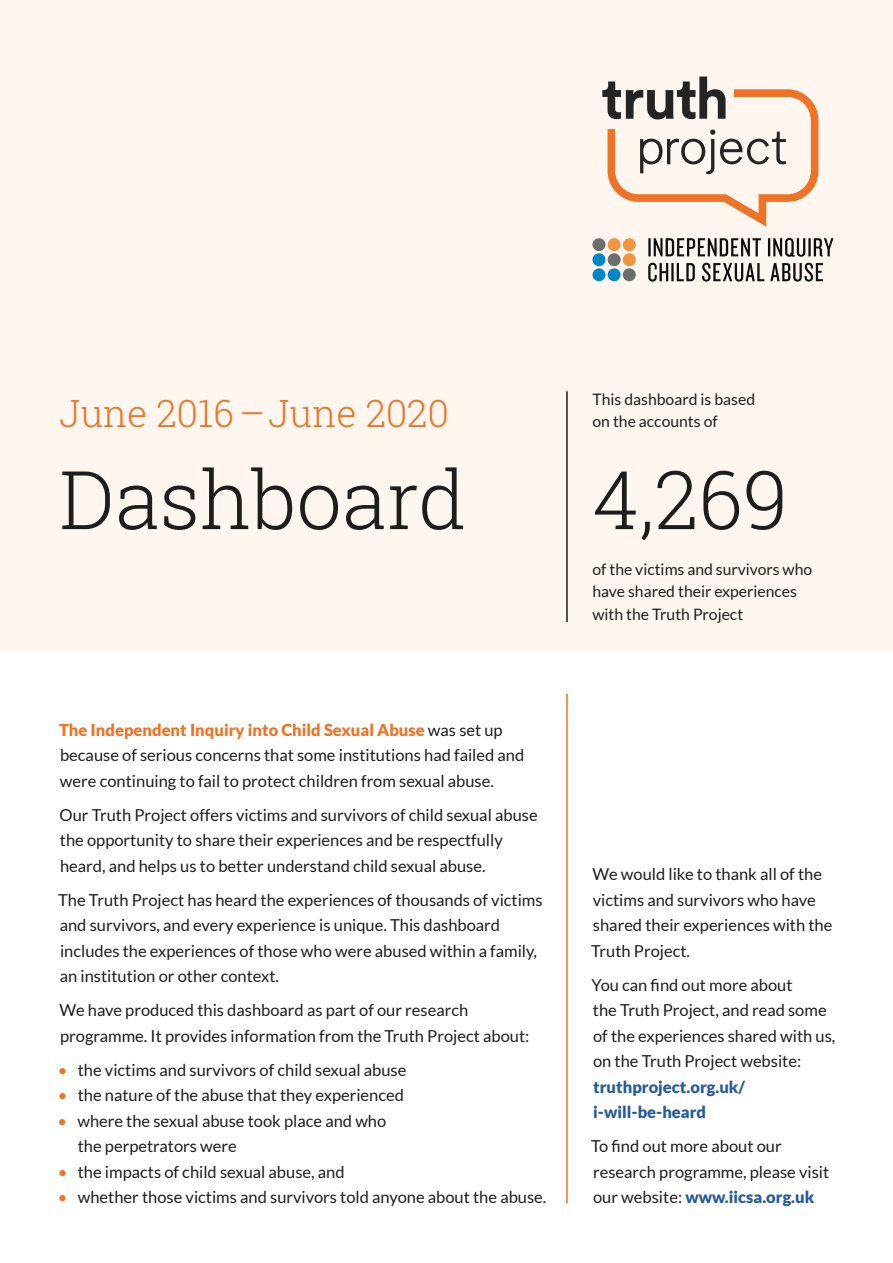
<style>
.page{position:relative;width:893px;height:1263px;background:#fff}
.page>*{position:absolute;margin:0;border:0;box-sizing:border-box;transform-origin:0 0}
.t1{font:300 81px "Roboto Slab";color:#1d1d1b}
.t2{font:300 37.5px "Roboto Slab";color:#ee7326}
.t3{font:16.5px/25.5px "Lato";color:#1d1d1b}
.t4{font:900 16.5px/25.5px "Lato";color:#275b9b}
.t5{font:15.75px/22.5px "Lato";color:#1d1d1b}
.s1{font-weight:900;color:#ee7326}
.s2{color:#ee7326}
.s3{font-weight:900;color:#275b9b}
</style>
<div class="page">
<div style="left:0;top:0;width:893px;height:651px;background:#fff6ef"></div>
<hr style="left:566px;top:391px;width:2px;height:231px;background:#1d1d1b">
<hr style="left:566px;top:694px;width:2px;height:509px;background:#ee7326">
<svg style="left:648px;top:263px;width:175px;height:19px"></svg>
<svg style="left:648px;top:238px;width:185px;height:19px"></svg>
<div style="left:592px;top:238px;width:13px;height:13px;background:#6c6e6e;border-radius:50%"></div>
<div style="left:592px;top:253px;width:13px;height:13px;background:#0087c6;border-radius:50%"></div>
<div style="left:592px;top:268px;width:13px;height:13px;background:#0087c6;border-radius:50%"></div>
<div style="left:608px;top:238px;width:13px;height:13px;background:#f2933f;border-radius:50%"></div>
<div style="left:608px;top:253px;width:13px;height:13px;background:#6c6e6e;border-radius:50%"></div>
<div style="left:608px;top:268px;width:13px;height:13px;background:#0087c6;border-radius:50%"></div>
<div style="left:623px;top:238px;width:13px;height:13px;background:#f2933f;border-radius:50%"></div>
<div style="left:623px;top:253px;width:13px;height:13px;background:#f2933f;border-radius:50%"></div>
<div style="left:623px;top:268px;width:13px;height:13px;background:#6c6e6e;border-radius:50%"></div>
<svg style="left:602px;top:77px;width:216px;height:150px"></svg>
<h2 class="t2" style="left:60px;top:388px;width:391px">June 2016 – June 2020</h2>
<h1 class="t1" style="left:60px;top:444px;width:408px">Dashboard</h1>
<p class="t3" style="left:59px;top:717px;width:467px"><span class="s1">The Independent Inquiry into Child Sexual Abuse</span> was set up because of serious concerns that some institutions had failed and were continuing to fail to protect children from sexual abuse.</p>
<p class="t3" style="left:60px;top:802px;width:480px">Our Truth Project offers victims and survivors of child sexual abuse the opportunity to share their experiences and be respectfully heard, and helps us to better understand child sexual abuse.</p>
<p class="t3" style="left:58px;top:887px;width:486px">The Truth Project has heard the experiences of thousands of victims and survivors, and every experience is unique. This dashboard includes the experiences of those who were abused within a family, an institution or other context.</p>
<p class="t3" style="left:60px;top:997px;width:471px">We have produced this dashboard as part of our research programme. It provides information from the Truth Project about:</p>
<p class="t3" style="left:58px;top:1057px;width:350px"><span class="s2">•</span> the victims and survivors of child sexual abuse</p>
<p class="t3" style="left:58px;top:1082px;width:348px"><span class="s2">•</span> the nature of the abuse that they experienced</p>
<p class="t3" style="left:78px;top:1108px;width:310px;text-indent:-20px"><span class="s2">•</span> where the sexual abuse took place and who the perpetrators were</p>
<p class="t3" style="left:58px;top:1159px;width:288px"><span class="s2">•</span> the impacts of child sexual abuse, and</p>
<p class="t3" style="left:58px;top:1184px;width:490px"><span class="s2">•</span> whether those victims and survivors told anyone about the abuse.</p>
<p class="t5" style="left:592px;top:387px;width:164px">This dashboard is based on the accounts of</p>
<h1 class="t1" style="left:592px;top:444px;width:197px">4,269</h1>
<p class="t5" style="left:592px;top:558px;width:221px">of the victims and survivors who have shared their experiences with the Truth Project</p>
<p class="t3" style="left:591px;top:861px;width:243px">We would like to thank all of the victims and survivors who have shared their experiences with the<br>Truth Project.</p>
<p class="t3" style="left:592px;top:972px;width:245px">You can find out more about<br>the Truth Project, and read some of the experiences shared with us, on the Truth Project website:</p>
<p class="t4" style="left:593px;top:1074px;width:153px">truthproject.org.uk/ i-will-be-heard</p>
<p class="t3" style="left:591px;top:1133px;width:240px">To find out more about our research programme, please visit our website: <span class="s3">www.iicsa.org.uk</span></p>
</div>
